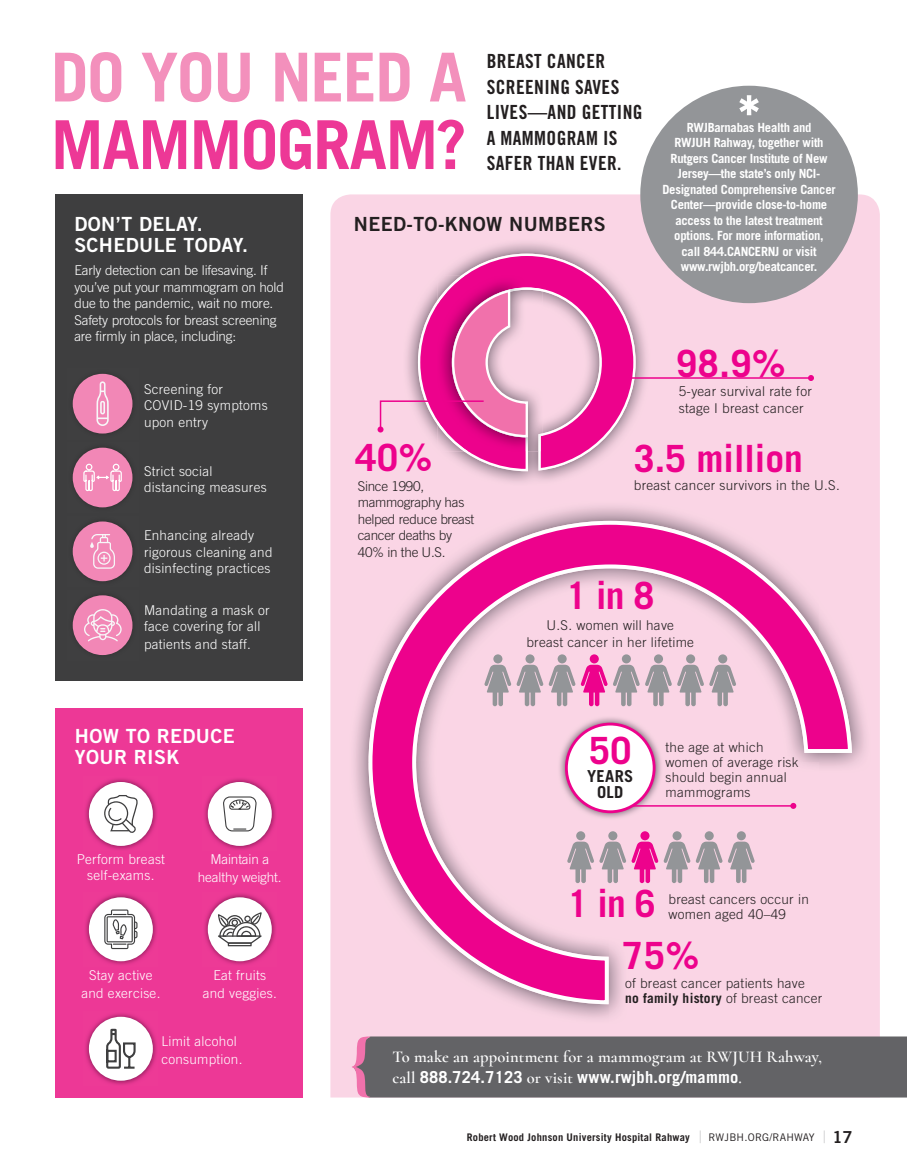
<style>
.page{position:relative;width:907px;height:1173px;background:#fff}
.page>*{position:absolute;margin:0;border:0;box-sizing:border-box;transform-origin:0 0}
.t1{font:700 67.5px "Trade Gothic";letter-spacing:-.02em;color:#f390bc}
.t2{font:700 67.5px "Trade Gothic";letter-spacing:-.02em;color:#ed3896}
.t3{font:700 37.5px "Trade Gothic";color:#ed028c}
.t4{font:19.5px/25.5px "Trade Gothic Bold Cond Twenty";letter-spacing:.02em;color:#231f20}
.t5{font:19.5px/21px "Trade Gothic Bold Two";letter-spacing:.02em;color:#fff}
.t6{font:19.5px "Trade Gothic Bold Two";letter-spacing:.02em;color:#231f20}
.t7{font:600 16.5px "Cormorant";letter-spacing:.01em;color:#fff}
.t8{font:700 16.5px "Trade Gothic";letter-spacing:.01em;color:#fff}
.t9{font:700 16.5px/16.5px "Trade Gothic";letter-spacing:.02em;color:#231f20;text-align:center}
.t10{font:300 13.5px/16.5px "Trade Gothic";letter-spacing:.02em;color:#fff}
.t11{font:300 13.5px/15px "Trade Gothic";letter-spacing:.02em;color:#231f20}
.t12{font:300 13.5px/16.5px "Trade Gothic";letter-spacing:-.01em;color:#fff;text-align:center}
.t13{font:300 13.5px/16.5px "Trade Gothic";letter-spacing:-.02em;color:#231f20}
.t14{font:700 12.6px/15.5px "Trade Gothic";letter-spacing:-.02em;color:#fff;text-align:center}
.t15{font:700 10.5px "Trade Gothic";letter-spacing:.02em;color:#231f20}
.s1{font-weight:700}
.s2{font-family:"Cormorant";font-weight:600}
.s3{font-weight:300;font-size:17.1px;color:#808285}
.s4{font-weight:400}
.s5{font-family:"Trade Gothic Bold Two";font-weight:400;font-size:16.5px}
</style>
<div class="page">
<div style="left:55px;top:707px;width:248px;height:390px;background:#ed3896"></div>
<img style="left:85px;top:1013px;width:72px;height:72px">
<div style="left:89px;top:1016px;width:64px;height:64px;background:#fff;border-radius:50%"></div>
<svg style="left:106px;top:1028px;width:30px;height:41px"></svg>
<img style="left:204px;top:893px;width:72px;height:72px">
<div style="left:208px;top:897px;width:64px;height:64px;background:#fff;border-radius:50%"></div>
<svg style="left:228px;top:942px;width:23px;height:4px"></svg>
<svg style="left:218px;top:912px;width:43px;height:31px"></svg>
<img style="left:85px;top:893px;width:72px;height:72px">
<div style="left:89px;top:897px;width:64px;height:64px;background:#fff;border-radius:50%"></div>
<svg style="left:104px;top:909px;width:33px;height:40px"></svg>
<img style="left:204px;top:778px;width:72px;height:72px">
<div style="left:208px;top:782px;width:64px;height:63px;background:#fff;border-radius:50%"></div>
<svg style="left:223px;top:796px;width:33px;height:35px"></svg>
<img style="left:85px;top:778px;width:72px;height:72px">
<div style="left:89px;top:782px;width:64px;height:63px;background:#fff;border-radius:50%"></div>
<svg style="left:104px;top:795px;width:34px;height:38px"></svg>
<div style="left:330px;top:194px;width:549px;height:903px;background:#fad5e5"></div>
<img style="left:349px;top:501px;width:469px;height:260px">
<img style="left:818px;top:501px;width:52px;height:522px">
<img style="left:349px;top:761px;width:260px;height:262px">
<div style="left:662px;top:1004px;width:157px;height:19px;background:#fad5e5"></div>
<img style="left:609px;top:1004px;width:53px;height:19px">
<svg style="left:368px;top:521px;width:483px;height:483px;background:#f1a7cf"></svg>
<img style="left:557px;top:715px;width:105px;height:105px">
<div style="left:566px;top:724px;width:88px;height:87px;background:#fff;border-radius:50%"></div>
<div style="left:564px;top:722px;width:91px;height:91px;border:3px solid #ed028c;border-radius:50%"></div>
<svg style="left:484px;top:654px;width:252px;height:52px;background:#d1b0c2"></svg>
<hr style="left:632px;top:805px;width:161px;height:1px;background:#ed028c">
<svg style="left:790px;top:802px;width:6px;height:6px"></svg>
<svg style="left:567px;top:831px;width:187px;height:52px;background:#d2adc1"></svg>
<img style="left:403px;top:239px;width:247px;height:246px">
<svg style="left:418px;top:253px;width:217px;height:218px;background:#eb82bd"></svg>
<img style="left:437px;top:276px;width:105px;height:175px">
<svg style="left:614px;top:341px;width:199px;height:40px;background:#f6b8d7"></svg>
<svg style="left:377px;top:288px;width:152px;height:150px;background:#ea86bb"></svg>
<div style="left:640px;top:86px;width:217px;height:217px;background:#939598;border-radius:50%"></div>
<svg style="left:739px;top:95px;width:19px;height:20px"></svg>
<div style="left:55px;top:194px;width:248px;height:486px;background:#3e3e3f"></div>
<div style="left:352px;top:1036px;width:554px;height:61px;background:#636366"></div>
<img style="left:72px;top:524px;width:61px;height:58px">
<div style="left:73px;top:521px;width:59px;height:60px;background:#f287b6;border-radius:50%"></div>
<svg style="left:90px;top:534px;width:25px;height:34px"></svg>
<img style="left:72px;top:373px;width:61px;height:61px">
<div style="left:73px;top:374px;width:59px;height:59px;background:#f287b6;border-radius:50%"></div>
<svg style="left:96px;top:381px;width:13px;height:45px"></svg>
<img style="left:72px;top:597px;width:61px;height:58px">
<div style="left:73px;top:595px;width:59px;height:60px;background:#f287b6;border-radius:50%"></div>
<svg style="left:84px;top:609px;width:38px;height:32px"></svg>
<img style="left:72px;top:459px;width:61px;height:49px">
<div style="left:73px;top:447px;width:59px;height:60px;background:#f287b6;border-radius:50%"></div>
<svg style="left:83px;top:463px;width:39px;height:29px"></svg>
<h1 class="t1" style="left:51px;top:36px;width:417px">DO YOU NEED A</h1>
<h1 class="t2" style="left:51px;top:103px;width:417px">MAMMOGRAM?</h1>
<h3 class="t4" style="left:486px;top:48px;width:157px">BREAST CANCER<br>SCREENING SAVES<br>LIVES—AND GETTING<br>A MAMMOGRAM IS<br>SAFER THAN EVER.</h3>
<h3 class="t5" style="left:74px;top:213px;width:175px">DON’T DELAY.<br>SCHEDULE TODAY.</h3>
<p class="t12" style="left:74px;top:262px;width:211px;text-align:left">Early detection can be lifesaving. If you’ve put your mammogram on hold due to the pandemic, wait no more.<br>Safety protocols for breast screening are firmly in place, including:</p>
<h3 class="t6" style="left:354px;top:212px;width:253px">NEED-TO-KNOW NUMBERS</h3>
<p class="t14" style="left:662px;top:120px;width:175px">RWJBarnabas Health and<br>RWJUH Rahway, together with<br>Rutgers Cancer Institute of New<br>Jersey—the state’s only NCI-<br>Designated Comprehensive Cancer<br>Center—provide close-to-home access to the latest treatment options. For more information,<br>call 844.CANCERNJ or visit www.rwjbh.org/beatcancer.</p>
<p class="t10" style="left:144px;top:380px;width:125px">Screening for<br>COVID-19 symptoms upon entry</p>
<p class="t10" style="left:144px;top:462px;width:124px">Strict social distancing measures</p>
<p class="t10" style="left:144px;top:527px;width:130px">Enhancing already rigorous cleaning and disinfecting practices</p>
<p class="t10" style="left:144px;top:601px;width:127px">Mandating a mask or face covering for all</p>
<p class="t10" style="left:144px;top:636px;width:108px">patients and staff.</p>
<h2 class="t3" style="left:355px;top:434px;width:78px">40%</h2>
<p class="t13" style="left:357px;top:477px;width:118px">Since 1990, mammography has helped reduce breast cancer deaths by<br>40% in the U.S.</p>
<h2 class="t3" style="left:676px;top:341px;width:111px">98.9%</h2>
<p class="t11" style="left:678px;top:383px;width:134px;line-height:16.5px">5-year survival rate for stage I breast cancer</p>
<h2 class="t3" style="left:633px;top:435px;width:170px">3.5 million</h2>
<p class="t11" style="left:633px;top:477px;width:207px">breast cancer survivors in the U.S.</p>
<h2 class="t3" style="left:566px;top:573px;width:89px">1 in 8</h2>
<p class="t11" style="left:526px;top:617px;width:169px;line-height:16.5px;text-align:center">U.S. women will have breast cancer in her lifetime</p>
<h3 class="t5" style="left:75px;top:725px;width:161px">HOW TO REDUCE<br>YOUR RISK</h3>
<h2 class="t3" style="left:588px;top:727px;width:44px">50</h2>
<p class="t9" style="left:587px;top:767px;width:48px">YEARS<br>OLD</p>
<p class="t10" style="left:77px;top:850px;width:90px;text-align:center">Perform breast self-exams.</p>
<p class="t12" style="left:198px;top:849px;width:85px;line-height:18px">Maintain a healthy weight.</p>
<p class="t11" style="left:665px;top:739px;width:134px">the age at which women of average risk should begin annual mammograms</p>
<p class="t10" style="left:81px;top:965px;width:80px;line-height:18px;text-align:center">Stay active and exercise.</p>
<p class="t10" style="left:202px;top:965px;width:76px;line-height:18px;text-align:center">Eat fruits and veggies.</p>
<p class="t10" style="left:161px;top:1031px;width:82px;line-height:18px">Limit alcohol consumption.</p>
<h2 class="t3" style="left:567px;top:880px;width:89px">1 in 6</h2>
<p class="t11" style="left:668px;top:891px;width:142px">breast cancers occur in women aged 40–49</p>
<h2 class="t3" style="left:622px;top:932px;width:78px">75%</h2>
<p class="t11" style="left:625px;top:975px;width:199px">of breast cancer patients have<br><span class="s1">no family history</span> of breast cancer</p>
<p class="t7" style="left:392px;top:1046px;width:431px">To make an appointment for a mammogram at RWJUH Rahway,</p>
<p class="t8" style="left:392px;top:1066px;width:351px"><span class="s2">call</span> 888.724.7123 <span class="s2">or visit</span> www.rwjbh.org/mammo<span class="s2">.</span></p>
<p class="t15" style="left:466px;top:1131px;width:387px">Robert Wood Johnson University Hospital Rahway <span class="s3">|</span> <span class="s4">RWJBH.ORG/RAHWAY</span> <span class="s3">|</span> <span class="s5">17</span></p>
</div>
